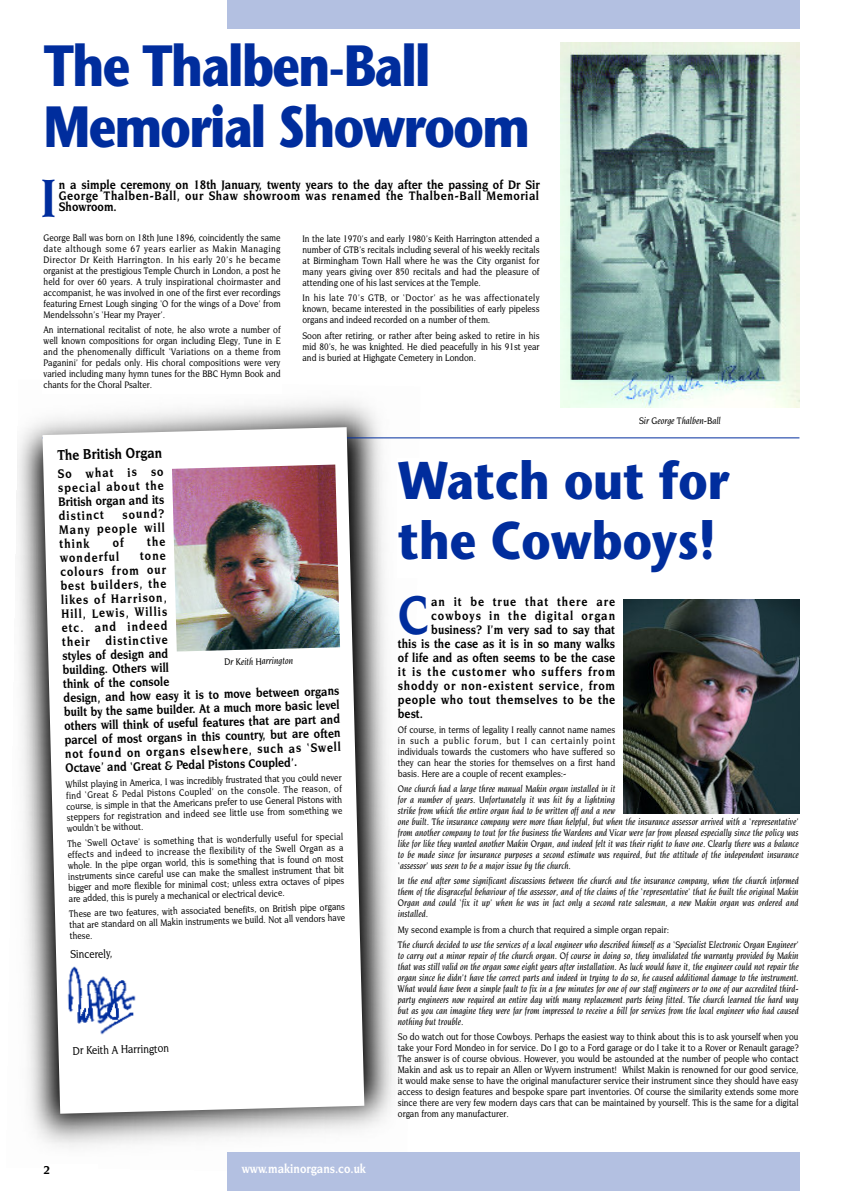
<style>
.page{position:relative;width:842px;height:1191px;background:#fff}
.page>*{position:absolute;margin:0;border:0;box-sizing:border-box;transform-origin:0 0}
.t1{font:700 58px/60px "Stone Sans";letter-spacing:-.03em;color:#002d9d;scale:.83 1}
.t2{font:700 57px "Novarese IT Cby BT";color:#002d9d;scale:.86 1}
.t3{font:700 53px/60px "Stone Sans";color:#002d9d;scale:.87 1}
.t4{font:700 15px "Novarese IT Cby BT";color:#000;scale:.86 1}
.t5{font:700 13px/14px "Novarese IT Cby BT";letter-spacing:.045em;color:#000;text-align:justify;scale:.86 1}
.t6{font:700 13px/11px "Novarese IT Cby BT";letter-spacing:.025em;color:#000;scale:.86 1}
.t7{font:700 13px "Novarese IT Cby BT";letter-spacing:.085em;color:#000;scale:.86 1}
.t8{font:700 13px "Novarese IT Cby BT";color:#000;scale:.86 1}
.t9{font:700 13px "Novarese IT Cby BT";letter-spacing:.065em;color:#000;scale:.86 1}
.t10{font:700 13px "Novarese IT Cby BT";letter-spacing:.005em;color:#000;scale:.86 1}
.t11{font:700 13px "Novarese IT Cby BT";color:#fff;scale:.86 1}
.t12{font:500 12px "Novarese IT Cby BT";color:#000;scale:.86 1}
.t13{font:700 12px "Novarese IT Cby BT";color:#000}
.t14{font:500 10px/11px "Novarese IT Cby BT";color:#000;text-align:justify;scale:.86 1}
.t15{font:italic 500 10px/11px "Novarese IT Cby BT";color:#000;text-align:justify;scale:.86 1}
.t16{font:italic 500 10px "Novarese IT Cby BT";color:#000;scale:.87 1}
</style>
<div class="page">
<img style="left:16px;top:401px;width:404px;height:746px">
<img style="left:560px;top:43px;width:239px;height:364px">
<hr style="left:43px;top:437px;width:756px;height:1px;background:#002d9d">
<div style="left:227px;top:1152px;width:572px;height:39px;background:#b3c0e1"></div>
<div style="left:227px;top:0;width:572px;height:28px;background:#b3c0e1"></div>
<div style="left:397px;top:458px;width:402px;height:120px;background:#fff"></div>
<svg style="left:43px;top:427px;width:321px;height:686px"></svg>
<img style="left:172px;top:464px;width:168px;height:219px">
<img style="left:58px;top:960px;width:84px;height:83px">
<img style="left:624px;top:599px;width:175px;height:214px">
<svg style="left:113px;top:537px;width:11px;height:10px"></svg>
<svg style="left:147px;top:536px;width:18px;height:10px"></svg>
<h1 class="t1" style="left:44px;top:42px;width:587px">The Thalben-Ball<br>Memorial Showroom</h1>
<h3 class="t6" style="left:59px;top:180px;width:561px">n a simple ceremony on 18th January, twenty years to the day after the passing of Dr Sir<br>George Thalben-Ball, our Shaw showroom was renamed the Thalben-Ball Memorial</h3>
<h2 class="t2" style="left:41px;top:175px;width:19px">I</h2>
<h3 class="t8" style="left:59px;top:202px;width:69px">Showroom.</h3>
<p class="t14" style="left:44px;top:233px;width:277px">George Ball was born on 18th June 1896, coincidently the same date although some 67 years earlier as Makin Managing Director Dr Keith Harrington. In his early 20’s he became organist at the prestigious Temple Church in London, a post he held for over 60 years. A truly inspirational choirmaster and accompanist, he was involved in one of the first ever recordings featuring Ernest Lough singing ‘O for the wings of a Dove’ from Mendelssohn’s ‘Hear my Prayer’.</p>
<p class="t14" style="left:44px;top:325px;width:277px">An international recitalist of note, he also wrote a number of well known compositions for organ including Elegy, Tune in E and the phenomenally difficult ‘Variations on a theme from Paganini’ for pedals only. His choral compositions were very varied including many hymn tunes for the BBC Hymn Book and chants for the Choral Psalter.</p>
<p class="t14" style="left:302px;top:234px;width:277px">In the late 1970’s and early 1980’s Keith Harrington attended a number of GTB’s recitals including several of his weekly recitals at Birmingham Town Hall where he was the City organist for many years giving over 850 recitals and had the pleasure of attending one of his last services at the Temple.</p>
<p class="t14" style="left:302px;top:293px;width:277px">In his late 70’s GTB, or ‘Doctor’ as he was affectionately known, became interested in the possibilities of early pipeless organs and indeed recorded on a number of them.</p>
<p class="t14" style="left:302px;top:330px;width:277px">Soon after retiring, or rather after being asked to retire in his mid 80’s, he was knighted. He died peacefully in his 91st year and is buried at Highgate Cemetery in London.</p>
<h3 class="t4" style="left:57px;top:449px;width:124px;rotate:-1deg">The British Organ</h3>
<h3 class="t5" style="left:58px;top:467px;width:125px;rotate:-1deg">So what is so special about the British organ and its distinct</h3>
<h3 class="t5" style="left:59px;top:509px;width:125px;line-height:14.3px;text-indent:64px;rotate:-1deg">sound?<br>Many people will think</h3>
<h3 class="t5" style="left:60px;top:551px;width:70px;rotate:-1deg">wonderful</h3>
<p class="t5" style="left:60px;top:551px;width:324px;text-align:left;text-indent:80px;rotate:-1deg">tone<br>colours from our<br>best builders, the<br>likes of Harrison,<br>Hill, Lewis, Willis<br>etc. and indeed<br>their distinctive<br>styles of design and<br>building. Others will<br>think of the console<br>design, and how easy it is to move between organs built by the same builder. At a much more basic level others will think of useful features that are part and parcel of most organs in this country, but are often not found on organs elsewhere, such as ‘Swell<br>Octave’ and ‘Great &amp; Pedal Pistons Coupled’.</p>
<p class="t14" style="left:66px;top:778px;width:323px;rotate:-1deg">Whilst playing in America, I was incredibly frustrated that you could never find ‘Great &amp; Pedal Pistons Coupled’ on the console. The reason, of course, is simple in that the Americans prefer to use General Pistons with steppers for registration and indeed see little use from something we wouldn’t be without.</p>
<p class="t14" style="left:67px;top:837px;width:323px;rotate:-1deg">The ‘Swell Octave’ is something that is wonderfully useful for special effects and indeed to increase the flexibility of the Swell Organ as a whole. In the pipe organ world, this is something that is found on most instruments since careful use can make the smallest instrument that bit bigger and more flexible for minimal cost; unless extra octaves of pipes are added, this is purely a mechanical or electrical device.</p>
<p class="t14" style="left:69px;top:907px;width:322px;rotate:-1deg">These are two features, with associated benefits, on British pipe organs that are standard on all Makin instruments we build. Not all vendors have</p>
<p class="t14" style="left:70px;top:931px;width:28px;rotate:-1deg">these.</p>
<p class="t12" style="left:70px;top:949px;width:51px;rotate:-1deg">Sincerely,</p>
<p class="t16" style="left:224px;top:658px;width:80px;rotate:-1deg">Dr Keith Harrington</p>
<p class="t12" style="left:73px;top:1045px;width:113px;rotate:-1deg">Dr Keith A Harrington</p>
<p class="t13" style="left:44px;top:1164px;width:8px">2</p>
<h3 class="t11" style="left:242px;top:1163px;width:146px">www.makinorgans.co.uk</h3>
<p class="t16" style="left:639px;top:417px;width:95px">Sir George Thalben-Ball</p>
<h3 class="t3" style="left:398px;top:456px;width:382px">Watch out for the Cowboys!</h3>
<h3 class="t7" style="left:431px;top:596px;width:215px">an it be true that there are</h3>
<h3 class="t7" style="left:431px;top:610px;width:215px">cowboys in the digital organ</h3>
<h3 class="t10" style="left:431px;top:624px;width:215px">business? I’m very sad to say that</h3>
<h3 class="t8" style="left:398px;top:638px;width:254px">this is the case as it is in so many walks</h3>
<h3 class="t8" style="left:398px;top:652px;width:254px">of life and as often seems to be the case</h3>
<h3 class="t7" style="left:398px;top:666px;width:254px">it is the customer who suffers from</h3>
<h3 class="t9" style="left:398px;top:680px;width:254px">shoddy or non-existent service, from</h3>
<h3 class="t5" style="left:398px;top:693px;width:254px">people who tout themselves to be the</h3>
<h3 class="t5" style="left:398px;top:707px;width:31px">best.</h3>
<p class="t14" style="left:398px;top:724px;width:254px">Of course, in terms of legality I really cannot name names in such a public forum, but I can certainly point individuals towards the customers who have suffered so they can hear the stories for themselves on a first hand basis. Here are a couple of recent examples:-</p>
<p class="t15" style="left:398px;top:784px;width:468px;text-align:left">One church had a large three manual Makin organ installed in it<br>for a number of years. Unfortunately it was hit by a lightning<br>strike from which the entire organ had to be written off and a new<br>one built. The insurance company were more than helpful, but when the insurance assessor arrived with a ‘representative’ from another company to tout for the business the Wardens and Vicar were far from pleased especially since the policy was like for like they wanted another Makin Organ, and indeed felt it was their right to have one. Clearly there was a balance to be made since for insurance purposes a second estimate was required, but the attitude of the independent insurance ‘assessor’ was seen to be a major issue by the church.</p>
<p class="t15" style="left:398px;top:876px;width:468px">In the end after some significant discussions between the church and the insurance company, when the church informed them of the disgraceful behaviour of the assessor, and of the claims of the ‘representative’ that he built the original Makin Organ and could ‘fix it up’ when he was in fact only a second rate salesman, a new Makin organ was ordered and installed.</p>
<p class="t14" style="left:398px;top:924px;width:317px">My second example is from a church that required a simple organ repair:</p>
<p class="t15" style="left:398px;top:939px;width:468px">The church decided to use the services of a local engineer who described himself as a ‘Specialist Electronic Organ Engineer’ to carry out a minor repair of the church organ. Of course in doing so, they invalidated the warranty provided by Makin that was still valid on the organ some eight years after installation. As luck would have it, the engineer could not repair the organ since he didn’t have the correct parts and indeed in trying to do so, he caused additional damage to the instrument.<br>What would have been a simple fault to fix in a few minutes for one of our staff engineers or to one of our accredited third&shy;party engineers now required an entire day with many replacement parts being fitted. The church learned the hard way but as you can imagine they were far from impressed to receive a bill for services from the local engineer who had caused nothing but trouble.</p>
<p class="t14" style="left:398px;top:1032px;width:467px">So do watch out for those Cowboys. Perhaps the easiest way to think about this is to ask yourself when you take your Ford Mondeo in for service. Do I go to a Ford garage or do I take it to a Rover or Renault garage?<br>The answer is of course obvious. However, you would be astounded at the number of people who contact Makin and ask us to repair an Allen or Wyvern instrument! Whilst Makin is renowned for our good service, it would make sense to have the original manufacturer service their instrument since they should have easy access to design features and bespoke spare part inventories. Of course the similarity extends some more since there are very few modern days cars that can be maintained by yourself. This is the same for a digital organ from any manufacturer.</p>
<h2 class="t2" style="left:398px;top:592px;width:37px">C</h2>
</div>
